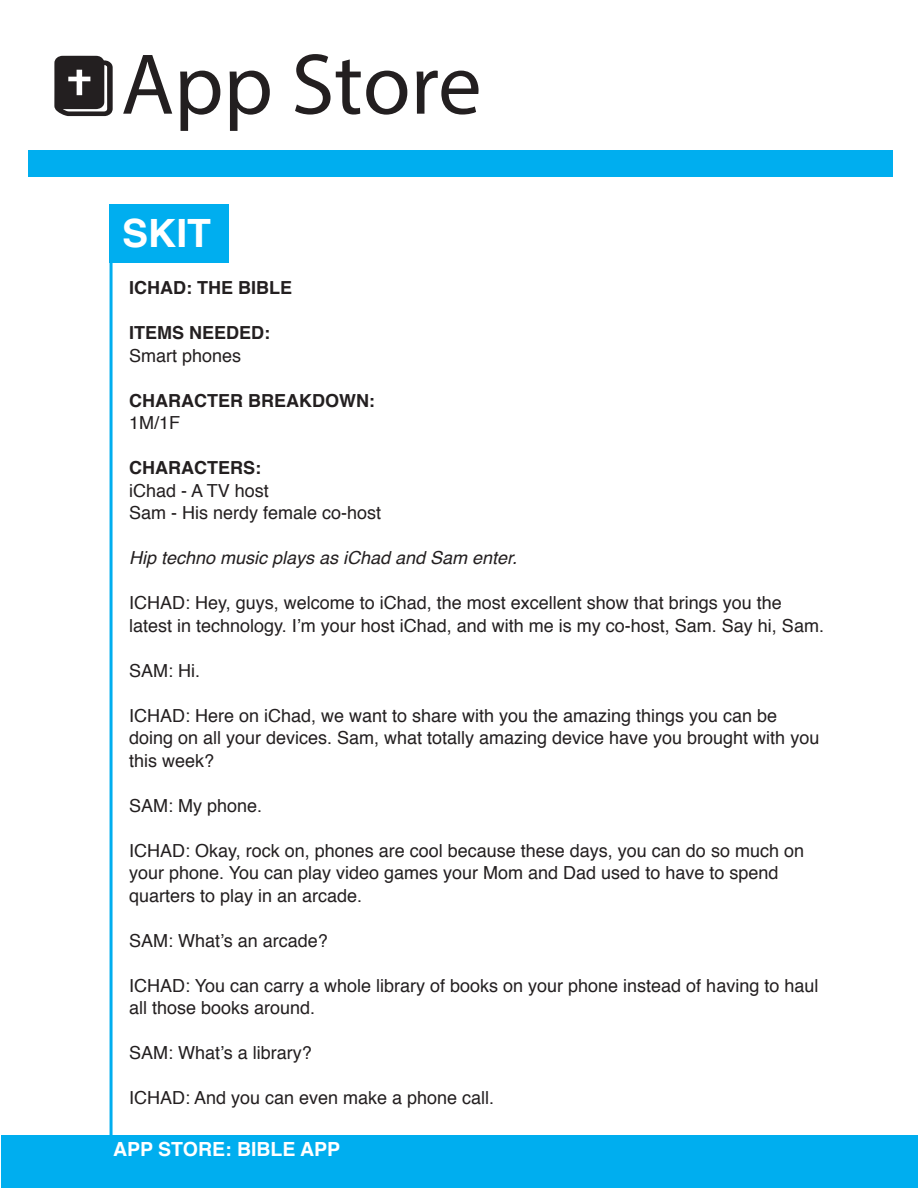
<style>
.page{position:relative;width:918px;height:1188px;background:#fff}
.page>*{position:absolute;margin:0;border:0;box-sizing:border-box;transform-origin:0 0}
.t1{font:87px "Myriad Pro";color:#231f20}
.t2{font:700 39px "Helvetica";color:#fff}
.t3{font:700 19.5px "Helvetica";color:#fff}
.t4{font:18px/22.5px "Helvetica";color:#231f20}
.t5{font:700 18px "Helvetica";color:#231f20}
.t6{font:italic 18px "Helvetica";color:#231f20}
</style>
<div class="page">
<div style="left:1px;top:1135px;width:917px;height:53px;background:#00aeef"></div>
<hr style="left:110px;top:206px;width:3px;height:982px;background:#00aeef">
<div style="left:110px;top:205px;width:119px;height:58px;background:#00aeef"></div>
<div style="left:28px;top:150px;width:864px;height:27px;background:#00aeef"></div>
<svg style="left:54px;top:56px;width:59px;height:60px;background:#494646"></svg>
<h1 class="t1" style="left:121px;top:31px;width:362px">App Store</h1>
<h2 class="t2" style="left:122px;top:202px;width:90px">SKIT</h2>
<p class="t5" style="left:129px;top:274px;width:164px">ICHAD: THE BIBLE</p>
<p class="t5" style="left:129px;top:319px;width:143px">ITEMS NEEDED:</p>
<p class="t4" style="left:129px;top:345px;width:114px">Smart phones</p>
<p class="t5" style="left:129px;top:386px;width:247px">CHARACTER BREAKDOWN:</p>
<p class="t4" style="left:129px;top:412px;width:53px">1M/1F</p>
<p class="t5" style="left:129px;top:454px;width:133px">CHARACTERS:</p>
<p class="t4" style="left:129px;top:480px;width:254px">iChad - A TV host<br>Sam - His nerdy female co-host</p>
<p class="t6" style="left:129px;top:544px;width:390px">Hip techno music plays as iChad and Sam enter.</p>
<p class="t4" style="left:129px;top:592px;width:696px">ICHAD: Hey, guys, welcome to iChad, the most excellent show that brings you the latest in technology. I’m your host iChad, and with me is my co-host, Sam. Say hi, Sam.</p>
<p class="t4" style="left:129px;top:660px;width:73px">SAM: Hi.</p>
<p class="t4" style="left:129px;top:705px;width:692px">ICHAD: Here on iChad, we want to share with you the amazing things you can be doing on all your devices. Sam, what totally amazing device have you brought with you this week?</p>
<p class="t4" style="left:129px;top:795px;width:135px">SAM: My phone.</p>
<p class="t4" style="left:129px;top:840px;width:677px">ICHAD: Okay, rock on, phones are cool because these days, you can do so much on your phone. You can play video games your Mom and Dad used to have to spend quarters to play in an arcade.</p>
<p class="t4" style="left:129px;top:930px;width:200px">SAM: What’s an arcade?</p>
<p class="t4" style="left:129px;top:975px;width:691px">ICHAD: You can carry a whole library of books on your phone instead of having to haul all those books around.</p>
<p class="t4" style="left:129px;top:1042px;width:184px">SAM: What’s a library?</p>
<p class="t4" style="left:129px;top:1087px;width:367px">ICHAD: And you can even make a phone call.</p>
<p class="t3" style="left:113px;top:1133px;width:229px">APP STORE: BIBLE APP</p>
</div>
